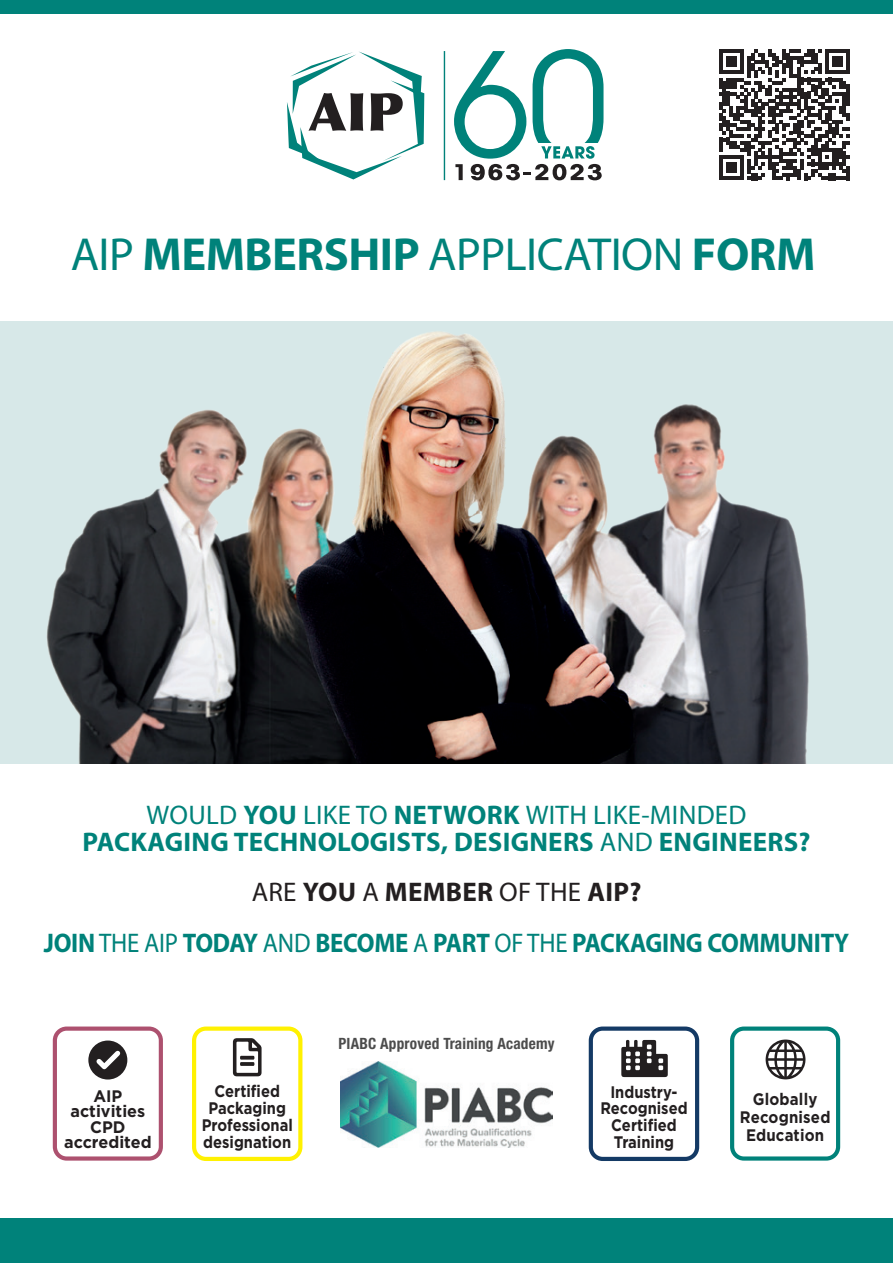
<style>
.page{position:relative;width:893px;height:1263px;background:#fff}
.page>*{position:absolute;margin:0;border:0;box-sizing:border-box;transform-origin:0 0}
.t1{font:46.5px "Myriad Pro";letter-spacing:-.01em;color:#00827a}
.t2{font:700 27px/27px "Myriad Pro";letter-spacing:.01em;color:#00827a;text-align:center}
.t3{font:700 27px/50.4px "Myriad Pro";letter-spacing:-.01em;color:#00827a;text-align:center;scale:.92 1}
.t4{font:700 16.65px/16.6px "Gotham";color:#231f20;text-align:center;scale:.88 1}
.t5{font:700 16.65px/18px "Gotham";color:#231f20;text-align:center;scale:.9 1}
.t6{font:700 16.65px/15.3px "Gotham";color:#231f20;text-align:center}
.t7{font:700 condensed 15.6px "Helvetica Neue LT Std";letter-spacing:.01em;color:#4c4c4c}
.s1{font-weight:700}
.s2{font-weight:400}
.s3{font-weight:400;color:#231f20}
.s4{color:#231f20}
</style>
<div class="page">
<div style="left:0;top:321px;width:893px;height:442px;background:#d7e8e8"></div>
<img style="left:46px;top:331px;width:763px;height:432px">
<div style="left:0;top:0;width:893px;height:14px;background:#00827a"></div>
<div style="left:0;top:1219px;width:893px;height:44px;background:#00827a"></div>
<svg style="left:719px;top:50px;width:131px;height:130px"></svg>
<hr style="left:846px;top:166px;width:4px;height:14px;background:#231f20">
<hr style="left:444px;top:51px;width:1px;height:129px;background:#00827a">
<svg style="left:287px;top:52px;width:137px;height:127px"></svg>
<svg style="left:454px;top:49px;width:149px;height:131px"></svg>
<div style="left:730px;top:1026px;width:110px;height:134px;border:4px solid #00827a;border-radius:12px"></div>
<svg style="left:766px;top:1039px;width:39px;height:40px"></svg>
<div style="left:53px;top:1026px;width:110px;height:134px;border:4px solid #ad516f;border-radius:12px"></div>
<div style="left:88px;top:1040px;width:39px;height:39px;background:#231f20;border-radius:50%"></div>
<svg style="left:96px;top:1050px;width:24px;height:19px"></svg>
<div style="left:192px;top:1026px;width:110px;height:135px;border:4px solid #fff101;border-radius:12px"></div>
<svg style="left:233px;top:1038px;width:29px;height:38px"></svg>
<div style="left:589px;top:1026px;width:110px;height:135px;border:4px solid #143a65;border-radius:12px"></div>
<svg style="left:621px;top:1040px;width:47px;height:37px"></svg>
<img style="left:340px;top:1061px;width:213px;height:86px">
<h1 class="t1" style="left:71px;top:229px;width:746px">AIP <span class="s1">MEMBERSHIP</span> APPLICATION <span class="s1">FORM</span></h1>
<p class="t2" style="left:82px;top:802px;width:730px"><span class="s2">WOULD</span> YOU <span class="s2">LIKE TO</span> NETWORK <span class="s2">WITH LIKE-MINDED<br></span>PACKAGING TECHNOLOGISTS, DESIGNERS <span class="s2">AND</span> ENGINEERS?</p>
<p class="t3" style="left:44px;top:867px;width:877px"><span class="s3">ARE</span> <span class="s4">YOU</span> <span class="s3">A</span> <span class="s4">MEMBER</span> <span class="s3">OF THE</span> <span class="s4">AIP?<br></span>JOIN <span class="s2">THE AIP</span> TODAY <span class="s2">AND</span> BECOME <span class="s2">A</span> PART <span class="s2">OF THE</span> PACKAGING COMMUNITY</p>
<p class="t7" style="left:338px;top:1034px;width:218px">PIABC Approved Training Academy</p>
<p class="t6" style="left:64px;top:1088px;width:89px">AIP activities<br>CPD accredited</p>
<p class="t4" style="left:202px;top:1083px;width:105px">Certified<br>Packaging<br>Professional designation</p>
<p class="t4" style="left:600px;top:1083px;width:101px">Industry-<br>Recognised<br>Certified<br>Training</p>
<p class="t5" style="left:740px;top:1090px;width:102px">Globally<br>Recognised<br>Education</p>
</div>
